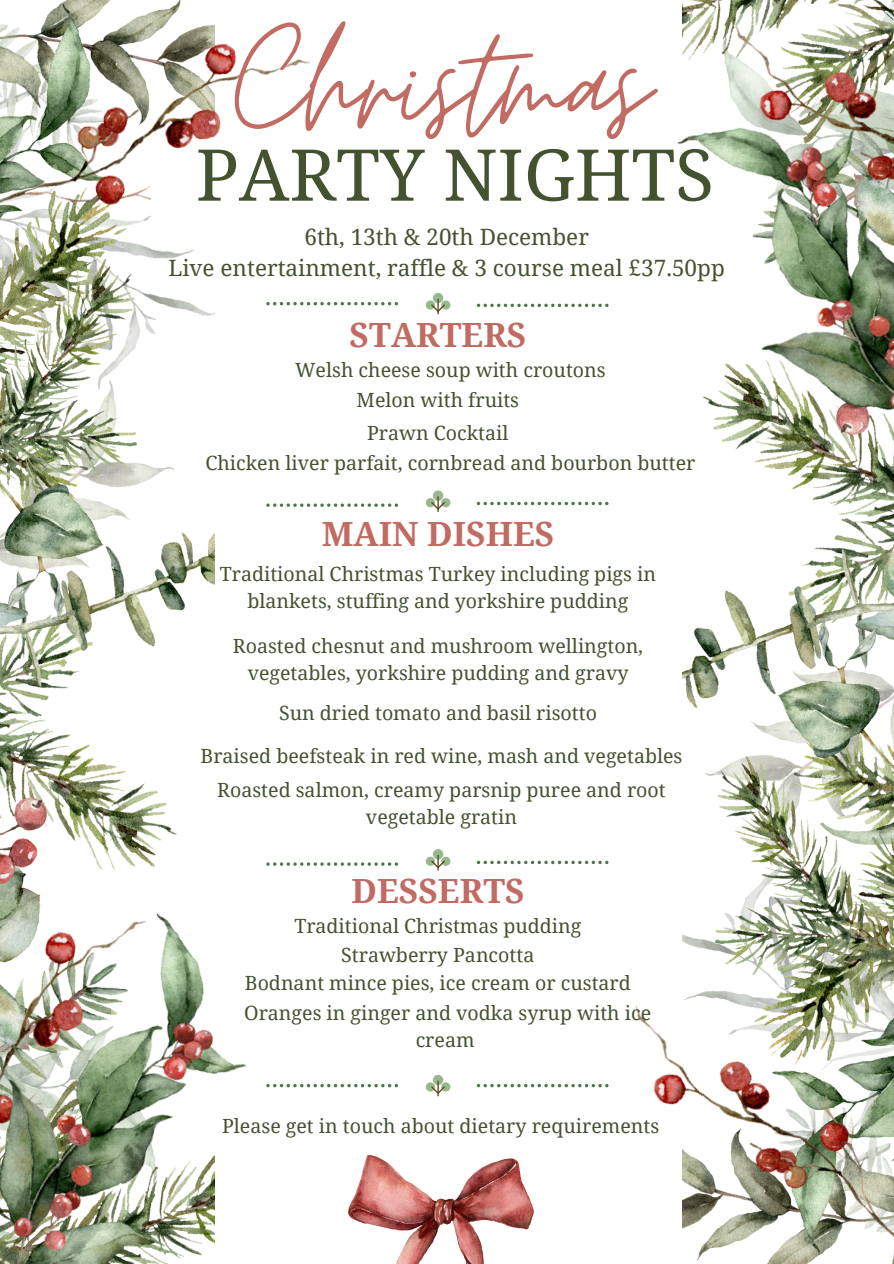
<style>
.page{position:relative;width:894px;height:1264px;background:#fff}
.page>*{position:absolute;margin:0;border:0;box-sizing:border-box;transform-origin:0 0}
.t1{font:165.75px "Moon Time";color:#c16b62}
.t2{font:71.4px "Noto Serif";color:#455230}
.t3{font:700 33.3px "Noto Serif";color:#c16b62}
.t4{font:22.5px/31.5px "Noto Serif";color:#455230;text-align:center}
.t5{font:19.65px/27px "Noto Serif";color:#455230;text-align:center}
</style>
<div class="page">
<img style="left:0;top:0;width:215px;height:885px">
<img style="left:0;top:265px;width:137px;height:258px">
<img style="left:0;top:40px;width:310px;height:225px">
<img style="left:0;top:885px;width:283px;height:378px">
<img style="left:348px;top:1155px;width:185px;height:108px">
<img style="left:682px;top:0;width:211px;height:776px">
<img style="left:715px;top:757px;width:178px;height:165px">
<img style="left:635px;top:922px;width:258px;height:341px">
<img style="left:715px;top:0;width:178px;height:49px">
<img style="left:677px;top:49px;width:216px;height:539px">
<svg style="left:266px;top:503px;width:132px;height:4px"></svg>
<svg style="left:476px;top:502px;width:132px;height:3px"></svg>
<svg style="left:266px;top:302px;width:132px;height:3px"></svg>
<svg style="left:476px;top:304px;width:132px;height:3px"></svg>
<svg style="left:266px;top:862px;width:132px;height:3px"></svg>
<svg style="left:476px;top:860px;width:132px;height:4px"></svg>
<svg style="left:266px;top:1083px;width:132px;height:4px"></svg>
<svg style="left:476px;top:1084px;width:132px;height:3px"></svg>
<div style="left:441px;top:300px;width:9px;height:10px;background:#96b88c;border-radius:50%"></div>
<svg style="left:425px;top:300px;width:10px;height:10px"></svg>
<div style="left:433px;top:293px;width:10px;height:10px;background:#96b88c;border-radius:50%"></div>
<svg style="left:430px;top:299px;width:16px;height:15px"></svg>
<div style="left:441px;top:856px;width:9px;height:9px;background:#96b88c;border-radius:50%"></div>
<svg style="left:425px;top:856px;width:10px;height:9px"></svg>
<div style="left:433px;top:849px;width:10px;height:10px;background:#96b88c;border-radius:50%"></div>
<svg style="left:430px;top:855px;width:16px;height:15px"></svg>
<div style="left:441px;top:498px;width:9px;height:9px;background:#96b88c;border-radius:50%"></div>
<svg style="left:425px;top:498px;width:10px;height:9px"></svg>
<div style="left:433px;top:490px;width:10px;height:11px;background:#96b88c;border-radius:50%"></div>
<svg style="left:430px;top:497px;width:16px;height:14px"></svg>
<div style="left:441px;top:1082px;width:9px;height:9px;background:#96b88c;border-radius:50%"></div>
<div style="left:425px;top:1082px;width:10px;height:9px;background:#96b88c;border-radius:50%"></div>
<svg style="left:433px;top:1074px;width:10px;height:11px"></svg>
<svg style="left:430px;top:1081px;width:16px;height:14px"></svg>
<p class="t1" style="left:235px;top:-15px;width:416px">Christmas</p>
<p class="t2" style="left:196px;top:124px;width:519px">PARTY NIGHTS</p>
<p class="t4" style="left:168px;top:220px;width:557px">6th, 13th &amp; 20th December<br>Live entertainment, raffle &amp; 3 course meal £37.50pp</p>
<p class="t3" style="left:349px;top:311px;width:178px">STARTERS</p>
<h3 class="t5" style="left:295px;top:356px;width:312px">Welsh cheese soup with croutons</h3>
<p class="t5" style="left:356px;top:386px;width:164px">Melon with fruits</p>
<p class="t5" style="left:367px;top:418px;width:143px">Prawn Cocktail</p>
<p class="t5" style="left:205px;top:449px;width:491px">Chicken liver parfait, cornbread and bourbon butter</p>
<p class="t3" style="left:322px;top:510px;width:234px">MAIN DISHES</p>
<h3 class="t5" style="left:220px;top:560px;width:437px">Traditional Christmas Turkey including pigs in blankets, stuffing and yorkshire pudding</h3>
<p class="t5" style="left:233px;top:632px;width:411px">Roasted chesnut and mushroom wellington, vegetables, yorkshire pudding and gravy</p>
<p class="t5" style="left:279px;top:698px;width:319px">Sun dried tomato and basil risotto</p>
<p class="t5" style="left:200px;top:741px;width:483px">Braised beefsteak in red wine, mash and vegetables</p>
<p class="t5" style="left:217px;top:775px;width:450px">Roasted salmon, creamy parsnip puree and root vegetable gratin</p>
<p class="t3" style="left:351px;top:867px;width:175px">DESSERTS</p>
<h3 class="t5" style="left:294px;top:911px;width:288px">Traditional Christmas pudding</h3>
<p class="t5" style="left:341px;top:941px;width:194px">Strawberry Pancotta</p>
<p class="t5" style="left:245px;top:969px;width:387px">Bodnant mince pies, ice cream or custard</p>
<p class="t5" style="left:244px;top:998px;width:408px">Oranges in ginger and vodka syrup with ice cream</p>
<p class="t5" style="left:222px;top:1111px;width:438px">Please get in touch about dietary requirements</p>
</div>
